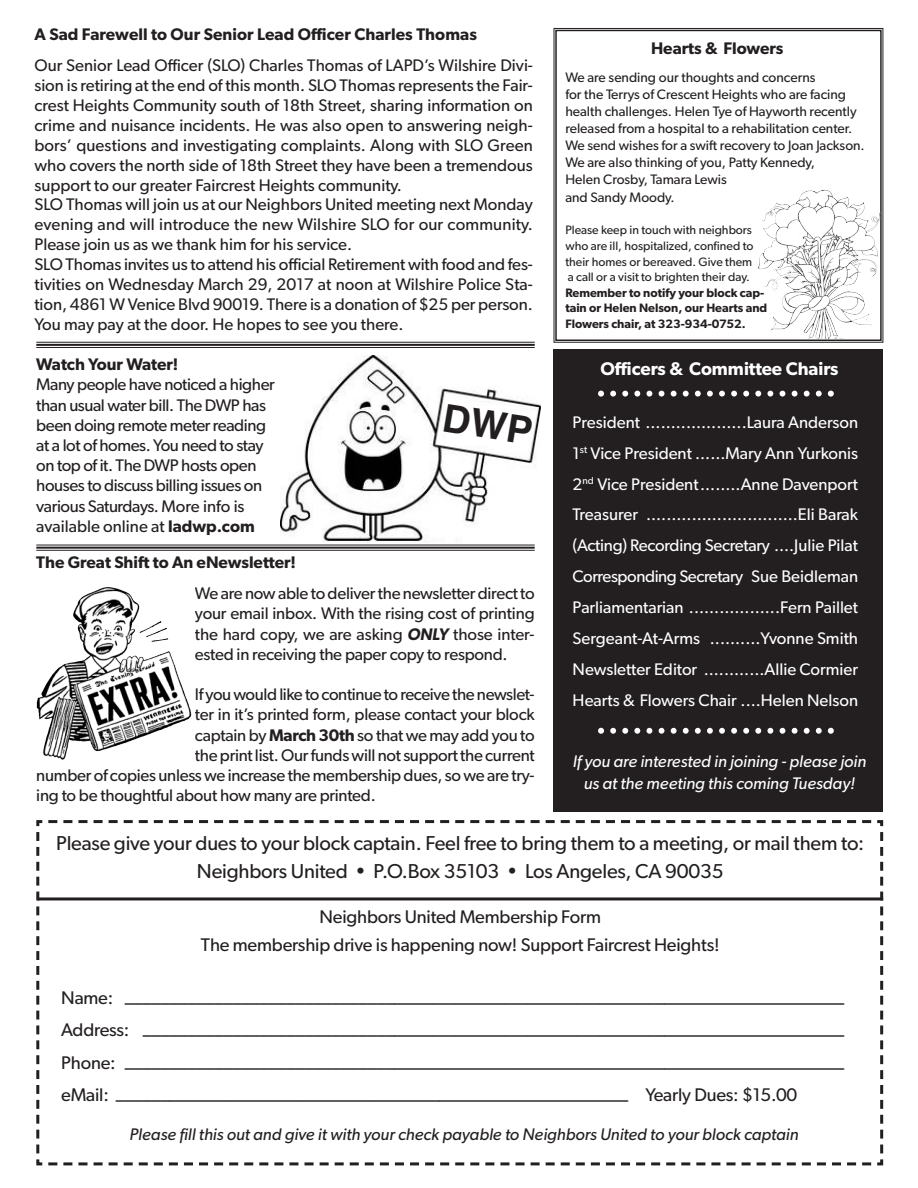
<style>
.page{position:relative;width:918px;height:1188px;background:#fff}
.page>*{position:absolute;margin:0;border:0;box-sizing:border-box;transform-origin:0 0}
.t1{font:20.25px/28.2px "Gibson";letter-spacing:-.01em;color:#231f20;text-align:center}
.t2{font:18.3px/32.4px "Gibson";letter-spacing:-.01em;color:#231f20;text-align:center}
.t3{font:600 18.3px "Gibson";color:#fff}
.t4{font:16.8px/20px "Gibson";letter-spacing:-.005em;color:#231f20}
.t5{font:16.8px/30.9px "Gibson";color:#fff;text-align:justify}
.t6{font:16.8px/20.2px "Gibson";letter-spacing:-.025em;color:#231f20}
.t7{font:600 16.8px "Gibson";color:#231f20}
.t8{font:italic 16.8px "Gibson";color:#231f20}
.t9{font:italic 16.8px/21.8px "Gibson";color:#fff;text-align:center}
.t10{font:13.8px/17.1px "Gibson";color:#231f20}
.t11{font:12.3px/15.6px "Gibson";color:#231f20}
.t12{font:600 12.3px/15.6px "Gibson";color:#231f20}
.s1{font-weight:600}
.s2{font-weight:600;font-style:italic}
</style>
<div class="page">
<svg style="left:36px;top:820px;width:848px;height:346px"></svg>
<div style="left:48px;top:833px;width:825px;height:56px;background:#fff"></div>
<div style="left:54px;top:909px;width:812px;height:240px;background:#fff"></div>
<hr style="left:37px;top:897px;width:846px;height:3px;background:#231f20">
<div style="left:555px;top:30px;width:327px;height:311px;border:2px solid #231f20"></div>
<img style="left:758px;top:190px;width:124px;height:79px">
<div style="left:554px;top:350px;width:329px;height:462px;background:#231f20"></div>
<svg style="left:598px;top:391px;width:236px;height:6px"></svg>
<svg style="left:598px;top:728px;width:236px;height:6px"></svg>
<hr style="left:36px;top:545px;width:499px;height:1px;background:#231f20">
<hr style="left:36px;top:547px;width:499px;height:2px;background:#231f20">
<hr style="left:36px;top:550px;width:499px;height:1px;background:#231f20">
<hr style="left:36px;top:342px;width:499px;height:1px;background:#231f20">
<hr style="left:36px;top:344px;width:499px;height:2px;background:#231f20">
<hr style="left:36px;top:347px;width:499px;height:1px;background:#231f20">
<img style="left:36px;top:587px;width:156px;height:173px">
<img style="left:280px;top:356px;width:260px;height:186px">
<svg style="left:444px;top:404px;width:89px;height:41px"></svg>
<p class="t7" style="left:34px;top:29px;width:444px">A Sad Farewell to Our Senior Lead Officer Charles Thomas</p>
<p class="t4" style="left:34px;top:57px;width:500px">Our Senior Lead Officer (SLO) Charles Thomas of LAPD’s Wilshire Divi&shy;sion is retiring at the end of this month. SLO Thomas represents the Fair&shy;crest Heights Community south of 18th Street, sharing information on crime and nuisance incidents. He was also open to answering neigh&shy;bors’ questions and investigating complaints. Along with SLO Green who covers the north side of 18th Street they have been a tremendous support to our greater Faircrest Heights community.<br>SLO Thomas will join us at our Neighbors United meeting next Monday evening and will introduce the new Wilshire SLO for our community.<br>Please join us as we thank him for his service.<br>SLO Thomas invites us to attend his official Retirement with food and fes&shy;tivities on Wednesday March 29, 2017 at noon at Wilshire Police Sta&shy;tion, 4861 W Venice Blvd 90019. There is a donation of $25 per person.<br>You may pay at the door. He hopes to see you there.</p>
<p class="t7" style="left:36px;top:359px;width:144px">Watch Your Water!</p>
<p class="t6" style="left:36px;top:376px;width:240px">Many people have noticed a higher than usual water bill. The DWP has been doing remote meter reading at a lot of homes. You need to stay on top of it. The DWP hosts open houses to discuss billing issues on various Saturdays. More info is available online at <span class="s1">ladwp.com</span></p>
<p class="t7" style="left:36px;top:557px;width:261px">The Great Shift to An eNewsletter!</p>
<p class="t4" style="left:195px;top:585px;width:341px;text-align:justify">We are now able to deliver the newsletter direct to your email inbox. With the rising cost of printing the hard copy, we are asking <span class="s2">ONLY</span> those inter&shy;ested in receiving the paper copy to respond.</p>
<p class="t6" style="left:195px;top:686px;width:341px">If you would like to continue to receive the newslet-</p>
<p class="t4" style="left:195px;top:706px;width:341px">ter in it’s printed form, please contact your block</p>
<p class="t4" style="left:195px;top:726px;width:341px">captain by <span class="s1">March 30th</span> so that we may add you to</p>
<p class="t4" style="left:195px;top:747px;width:341px">the print list. Our funds will not support the current</p>
<p class="t4" style="left:36px;top:767px;width:500px">number of copies unless we increase the membership dues, so we are try-</p>
<p class="t4" style="left:36px;top:787px;width:341px">ing to be thoughtful about how many are printed.</p>
<p class="t7" style="left:651px;top:42px;width:134px">Hearts &amp; Flowers</p>
<p class="t10" style="left:565px;top:70px;width:301px">We are sending our thoughts and concerns<br>for the Terrys of Crescent Heights who are facing health challenges. Helen Tye of Hayworth recently released from a hospital to a rehabilitation center.<br>We send wishes for a swift recovery to Joan Jackson.<br>We are also thinking of you, Patty Kennedy,<br>Helen Crosby, Tamara Lewis<br>and Sandy Moody.</p>
<p class="t11" style="left:565px;top:223px;width:190px">Please keep in touch with neighbors who are ill, hospitalized, confined to their homes or bereaved. Give them a call or a visit to brighten their day.</p>
<p class="t12" style="left:565px;top:286px;width:203px">Remember to notify your block cap&shy;tain or Helen Nelson, our Hearts and<br>Flowers chair, at 323-934-0752.</p>
<p class="t3" style="left:600px;top:362px;width:240px">Officers &amp; Committee Chairs</p>
<p class="t5" style="left:573px;top:408px;width:287px">President ....................Laura Anderson 1<sup>st</sup> Vice President ......Mary Ann Yurkonis 2<sup>nd</sup> Vice President........Anne Davenport Treasurer ..............................Eli Barak (Acting) Recording Secretary ....Julie Pilat Corresponding Secretary Sue Beidleman Parliamentarian ..................Fern Paillet Sergeant-At-Arms ..........Yvonne Smith Newsletter Editor ............Allie Cormier Hearts &amp; Flowers Chair ....Helen Nelson</p>
<p class="t9" style="left:573px;top:752px;width:295px">If you are interested in joining - please join us at the meeting this coming Tuesday!</p>
<p class="t1" style="left:56px;top:830px;width:810px">Please give your dues to your block captain. Feel free to bring them to a meeting, or mail them to:<br>Neighbors United • P.O.Box 35103 • Los Angeles, CA 90035</p>
<p class="t2" style="left:201px;top:905px;width:520px;line-height:27.9px">Neighbors United Membership Form<br>The membership drive is happening now! Support Faircrest Heights!</p>
<p class="t2" style="left:61px;top:983px;width:785px;text-align:justify">Name: ________________________________________________________________________________ Address: ______________________________________________________________________________ Phone: ________________________________________________________________________________ eMail: _________________________________________________________ Yearly Dues: $15.00</p>
<p class="t8" style="left:130px;top:1128px;width:670px">Please fill this out and give it with your check payable to Neighbors United to your block captain</p>
</div>
